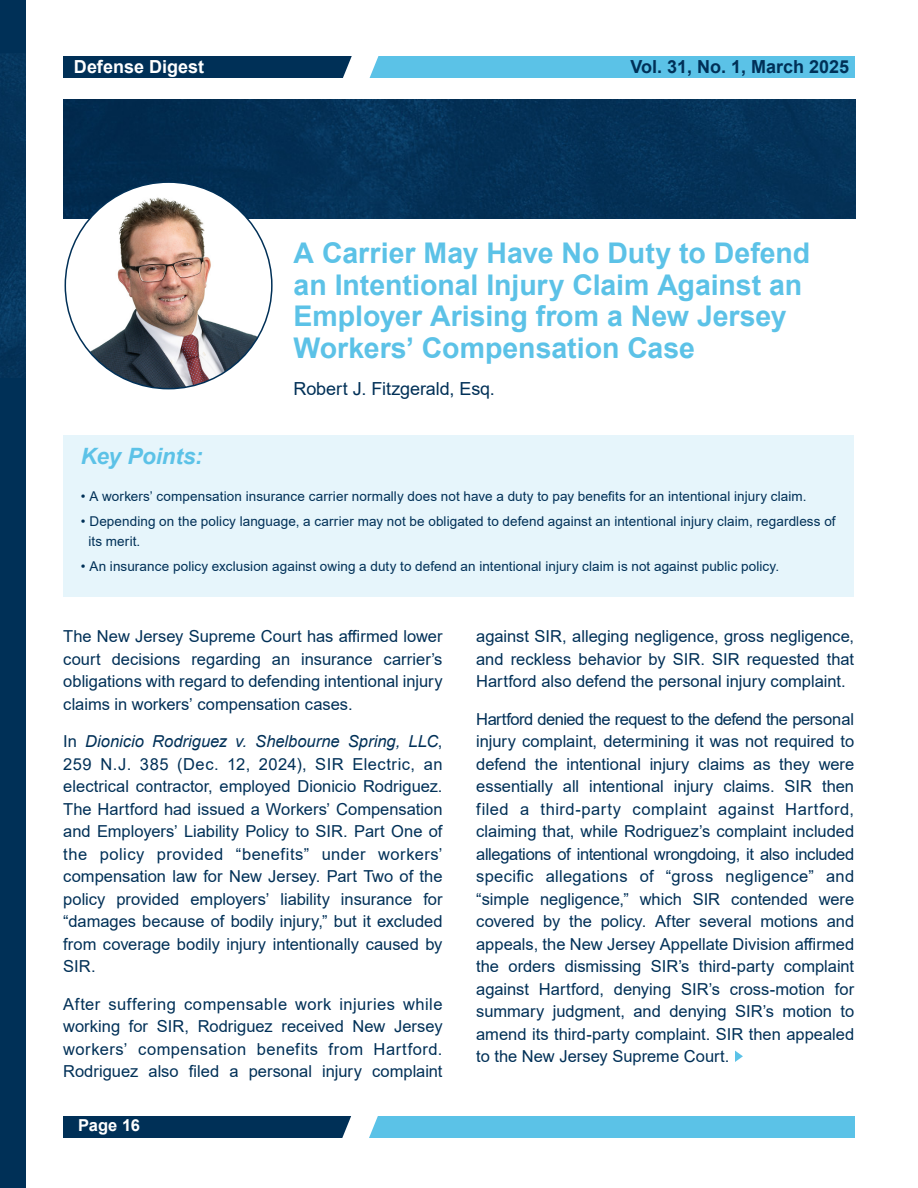
<style>
.page{position:relative;width:918px;height:1188px;background:#fff}
.page>*{position:absolute;margin:0;border:0;box-sizing:border-box;transform-origin:0 0}
.Body_Text_-_Align_Left{font:700 28.5px/31.5px "Arial";color:#5cc2e7}
.Body_Text_-_Align_Left-2{font:italic 700 22.5px "Arial";letter-spacing:-.01em;color:#5cc2e7}
.Body_Text_-_Align_Left-3{font:18px "Arial";letter-spacing:-.005em;color:#003057}
.t1{font:700 18px "Arial";color:#003057}
.Body_Text_-_Align_Left-4{font:700 18px "Arial";color:#fff}
.Body_Text_-_Align_Left-5{font:16.5px/22.5px "Arial";color:#003057;text-align:justify}
.Body_Text_-_Align_Left-6{font:16.5px/22.5px "Arial";letter-spacing:.03em;color:#003057}
.Body_Text_-_Align_Left-7{font:16.5px "Arial";letter-spacing:-.02em;color:#003057}
.Body_Text_-_Align_Left-8{font:16.5px "Arial";letter-spacing:-.03em;color:#003057}
.Body_Text_-_Align_Left-9{font:16.5px "Arial";letter-spacing:.02em;color:#003057}
.Body_Text_-_Align_Left-10{font:700 16.5px "Arial";letter-spacing:-.005em;color:#fff}
.Body_Text_-_Align_Left-11{font:13.5px "Arial";letter-spacing:.005em;color:#003057}
.s1{font-style:italic}
</style>
<div class="page">
<div style="left:363px;top:1116px;width:492px;height:21px;background:#5bc2e7"></div>
<div style="left:63px;top:1116px;width:295px;height:21px;background:#003057"></div>
<div style="left:63px;top:56px;width:295px;height:21px;background:#003057"></div>
<div style="left:363px;top:56px;width:492px;height:21px;background:#5bc2e7"></div>
<svg style="left:340px;top:56px;width:43px;height:22px"></svg>
<svg style="left:340px;top:1116px;width:43px;height:22px"></svg>
<div style="left:0;top:0;width:26px;height:1188px;background:#003057"></div>
<img style="left:0;top:53px;width:26px;height:323px">
<div style="left:63px;top:436px;width:791px;height:161px;background:#e6f5fb"></div>
<img style="left:64px;top:100px;width:791px;height:119px">
<img style="left:65px;top:182px;width:207px;height:207px;border-radius:103px">
<svg style="left:735px;top:1051px;width:8px;height:11px"></svg>
<p class="Body_Text_-_Align_Left-4" style="left:74px;top:54px;width:132px">Defense Digest</p>
<p class="t1" style="left:631px;top:54px;width:220px">Vol. 31, No. 1, March 2025</p>
<p class="Body_Text_-_Align_Left-2" style="left:81px;top:441px;width:123px">Key Points:</p>
<p class="Body_Text_-_Align_Left" style="left:294px;top:238px;width:518px">A Carrier May Have No Duty to Defend an Intentional Injury Claim Against an Employer Arising from a New Jersey Workers’ Compensation Case</p>
<p class="Body_Text_-_Align_Left-3" style="left:294px;top:377px;width:203px">Robert J. Fitzgerald, Esq.</p>
<p class="Body_Text_-_Align_Left-11" style="left:81px;top:487px;width:727px">• A workers’ compensation insurance carrier normally does not have a duty to pay benefits for an intentional injury claim.</p>
<p class="Body_Text_-_Align_Left-11" style="left:81px;top:512px;width:756px">• Depending on the policy language, a carrier may not be obligated to defend against an intentional injury claim, regardless of</p>
<p class="Body_Text_-_Align_Left-11" style="left:88px;top:532px;width:53px">its merit.</p>
<p class="Body_Text_-_Align_Left-11" style="left:81px;top:557px;width:700px">• An insurance policy exclusion against owing a duty to defend an intentional injury claim is not against public policy.</p>
<p class="Body_Text_-_Align_Left-5" style="left:63px;top:625px;width:381px">The New Jersey Supreme Court has affirmed lower</p>
<p class="Body_Text_-_Align_Left-5" style="left:63px;top:647px;width:381px">court decisions regarding an insurance carrier’s</p>
<p class="Body_Text_-_Align_Left-5" style="left:63px;top:670px;width:381px">obligations with regard to defending intentional injury claims in workers’ compensation cases.</p>
<p class="Body_Text_-_Align_Left-6" style="left:63px;top:730px;width:381px">In <span class="s1">Dionicio Rodriguez v. Shelbourne Spring, LLC</span>,<br>259 N.J. 385 (Dec. 12, 2024), SIR Electric, an</p>
<p class="Body_Text_-_Align_Left-5" style="left:63px;top:775px;width:381px">electrical contractor, employed Dionicio Rodriguez.<br>The Hartford had issued a Workers’ Compensation and Employers’ Liability Policy to SIR. Part One of</p>
<p class="Body_Text_-_Align_Left-6" style="left:63px;top:842px;width:381px">the policy provided “benefits” under workers’</p>
<p class="Body_Text_-_Align_Left-5" style="left:63px;top:865px;width:381px">compensation law for New Jersey. Part Two of the policy provided employers’ liability insurance for “damages because of bodily injury,” but it excluded from coverage bodily injury intentionally caused by SIR.</p>
<p class="Body_Text_-_Align_Left-6" style="left:63px;top:992px;width:381px">After suffering compensable work injuries while</p>
<p class="Body_Text_-_Align_Left-5" style="left:63px;top:1015px;width:381px">working for SIR, Rodriguez received New Jersey workers’ compensation benefits from Hartford.</p>
<p class="Body_Text_-_Align_Left-5" style="left:63px;top:1060px;width:381px">Rodriguez also filed a personal injury complaint</p>
<p class="Body_Text_-_Align_Left-10" style="left:78px;top:1114px;width:63px">Page 16</p>
<p class="Body_Text_-_Align_Left-5" style="left:476px;top:625px;width:380px">against SIR, alleging negligence, gross negligence, and reckless behavior by SIR. SIR requested that Hartford also defend the personal injury complaint.</p>
<p class="Body_Text_-_Align_Left-8" style="left:476px;top:707px;width:379px">Hartford denied the request to the defend the personal</p>
<p class="Body_Text_-_Align_Left-5" style="left:476px;top:730px;width:380px">injury complaint, determining it was not required to defend the intentional injury claims as they were</p>
<p class="Body_Text_-_Align_Left-5" style="left:476px;top:775px;width:379px">essentially all intentional injury claims. SIR then</p>
<p class="Body_Text_-_Align_Left-6" style="left:476px;top:797px;width:380px">filed a third-party complaint against Hartford,</p>
<p class="Body_Text_-_Align_Left-5" style="left:476px;top:820px;width:380px">claiming that, while Rodriguez’s complaint included</p>
<p class="Body_Text_-_Align_Left-7" style="left:476px;top:842px;width:380px">allegations of intentional wrongdoing, it also included</p>
<p class="Body_Text_-_Align_Left-9" style="left:476px;top:865px;width:380px">specific allegations of “gross negligence” and</p>
<p class="Body_Text_-_Align_Left-5" style="left:476px;top:887px;width:380px">“simple negligence,” which SIR contended were covered by the policy. After several motions and</p>
<p class="Body_Text_-_Align_Left-5" style="left:476px;top:932px;width:380px">appeals, the New Jersey Appellate Division affirmed the orders dismissing SIR’s third-party complaint against Hartford, denying SIR’s cross-motion for summary judgment, and denying SIR’s motion to amend its third-party complaint. SIR then appealed to the New Jersey Supreme Court.</p>
</div>
